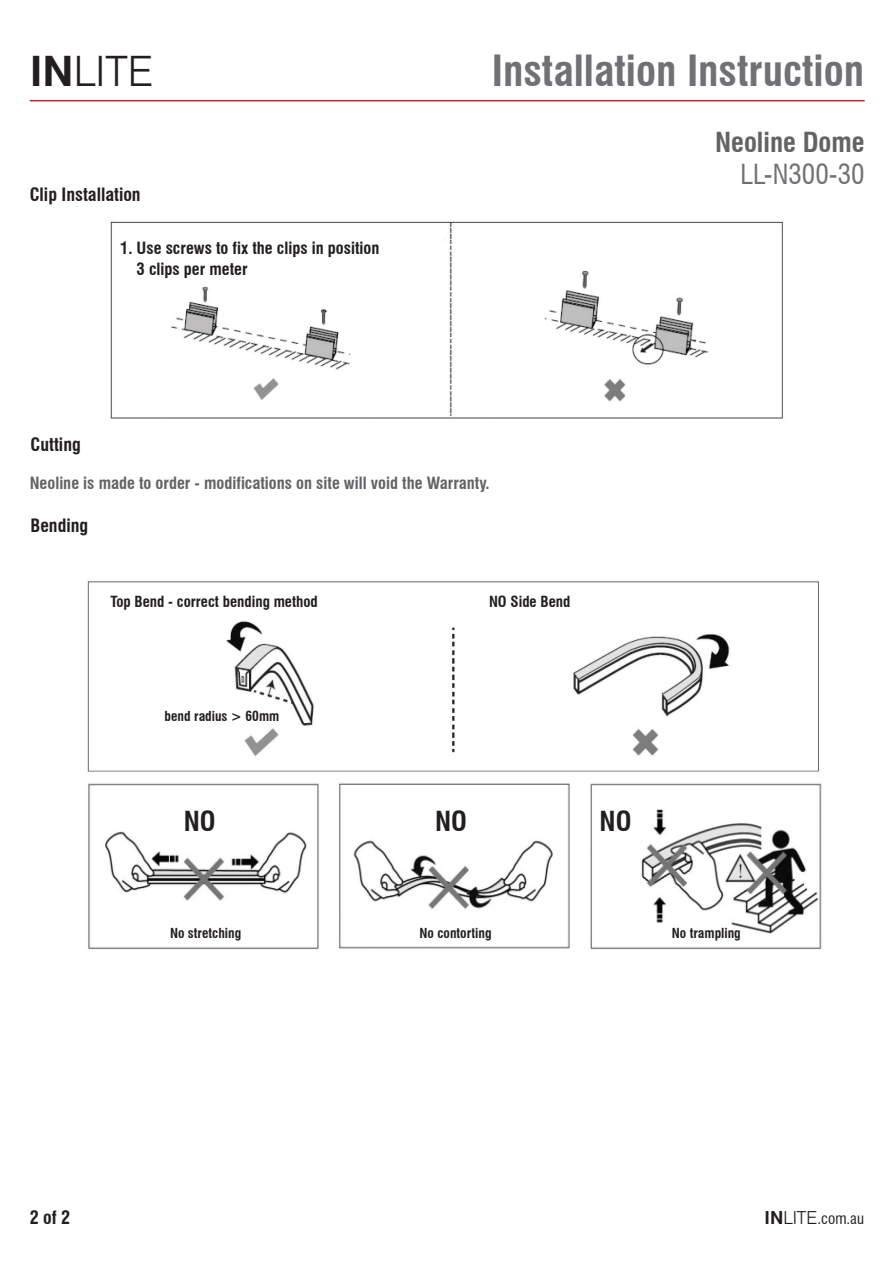
<style>
.page{position:relative;width:893px;height:1263px;background:#fff}
.page>*{position:absolute;margin:0;border:0;box-sizing:border-box;transform-origin:0 0}
.t1{font:700 condensed 42px "Swiss 721 BT";color:#717074}
.t2{font:300 42px "Swiss 721 BT";color:#231f20}
.t3{font:700 condensed 27px "Swiss 721 BT";color:#636366}
.t4{font:condensed 27px "Swiss 721 BT";color:#717074}
.t5{font:700 condensed 27px "Swiss 721 BT";color:#231f20}
.t6{font:700 condensed 18px "Swiss 721 BT";color:#231f20}
.t7{font:700 condensed 16.5px "Swiss 721 BT";color:#636366}
.t8{font:700 condensed 16.5px/21.6px "Swiss 721 BT";color:#231f20}
.t9{font:700 condensed 15px "Swiss 721 BT";color:#231f20}
.t10{font:condensed 15px "Swiss 721 BT";color:#231f20}
.t11{font:700 condensed 13.5px "Swiss 721 BT";color:#231f20}
.s1{font-weight:700}
.s2{font-weight:700;font-stretch:normal;font-size:18px}
.s3{font-weight:300;font-stretch:normal;font-size:18px}
</style>
<div class="page">
<hr style="left:30px;top:100px;width:835px;height:1px;background:#cc1f3d">
<img style="left:110px;top:221px;width:673px;height:198px">
<img style="left:87px;top:581px;width:735px;height:369px">
<h1 class="t2" style="left:30px;top:45px;width:125px"><span class="s1">IN</span>LITE</h1>
<h1 class="t1" style="left:492px;top:45px;width:374px">Installation Instruction</h1>
<p class="t6" style="left:30px;top:184px;width:112px">Clip Installation</p>
<p class="t8" style="left:137px;top:237px;width:244px;text-indent:-16px">1. Use screws to fix the clips in position<br>3 clips per meter</p>
<h2 class="t3" style="left:715px;top:126px;width:151px">Neoline Dome</h2>
<h2 class="t4" style="left:740px;top:158px;width:126px">LL-N300-30</h2>
<p class="t6" style="left:31px;top:433px;width:52px">Cutting</p>
<p class="t7" style="left:30px;top:473px;width:461px">Neoline is made to order - modifications on site will void the Warranty.</p>
<p class="t6" style="left:31px;top:515px;width:59px">Bending</p>
<p class="t9" style="left:110px;top:593px;width:209px">Top Bend - correct bending method</p>
<p class="t9" style="left:489px;top:593px;width:83px">NO Side Bend</p>
<p class="t11" style="left:165px;top:708px;width:116px">bend radius &gt; 60mm</p>
<h2 class="t5" style="left:184px;top:805px;width:33px">NO</h2>
<h2 class="t5" style="left:600px;top:805px;width:33px">NO</h2>
<h2 class="t5" style="left:435px;top:805px;width:33px">NO</h2>
<p class="t11" style="left:170px;top:925px;width:73px">No stretching</p>
<p class="t11" style="left:420px;top:925px;width:73px">No contorting</p>
<p class="t11" style="left:672px;top:925px;width:70px">No trampling</p>
<p class="t6" style="left:30px;top:1207px;width:42px">2 of 2</p>
<p class="t10" style="left:764px;top:1210px;width:101px"><span class="s2">IN</span><span class="s3">LITE</span>.com.au</p>
</div>
